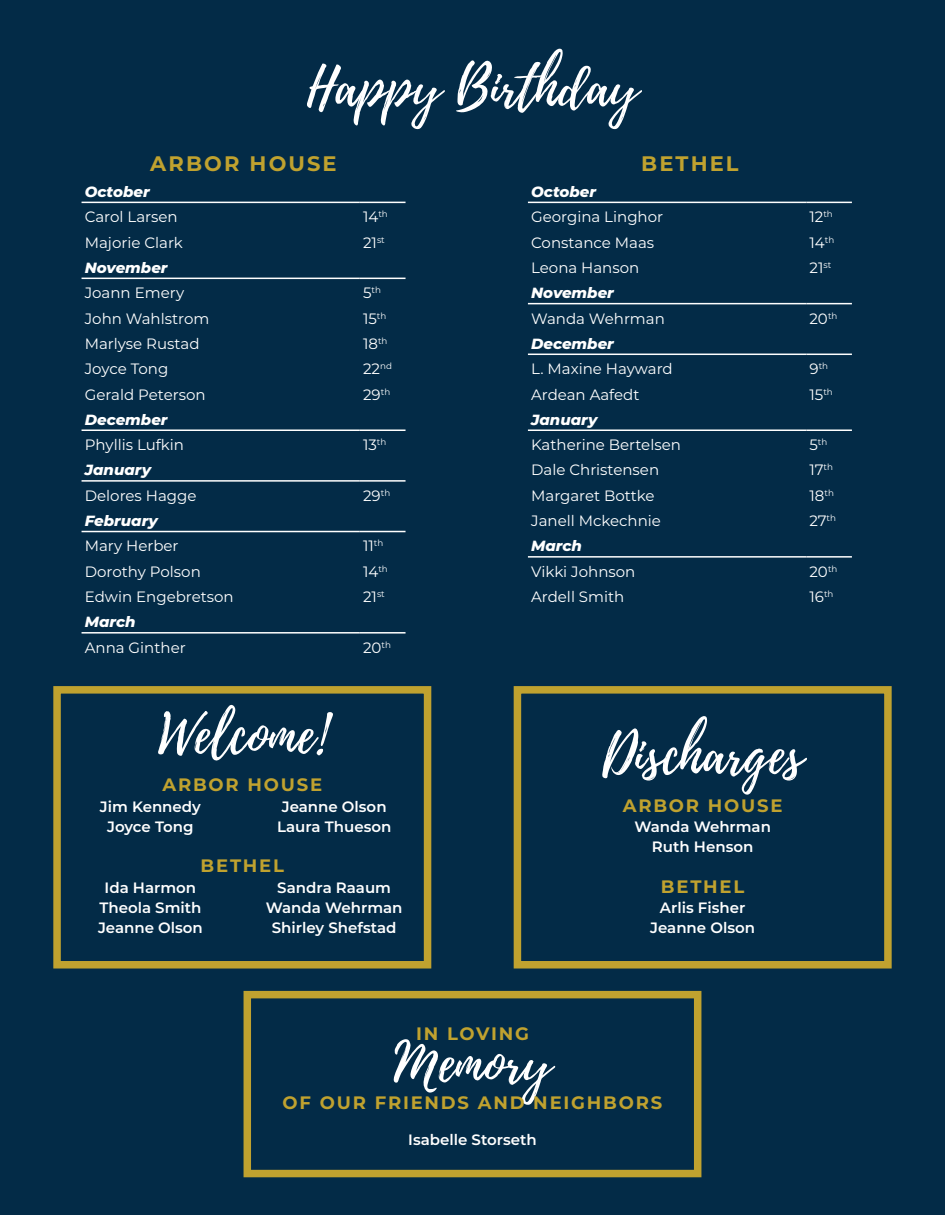
<style>
.page{position:relative;width:945px;height:1215px;background:#032b47}
.page>*{position:absolute;margin:0;border:0;box-sizing:border-box;transform-origin:0 0}
.t1{font:54px "Playlist Script";color:#fff}
.t2{font:700 21px "Montserrat";letter-spacing:.1em;color:#c0a22f}
.t3{font:700 18px "Montserrat";letter-spacing:.1em;color:#c0a22f}
.t4{font:15px "Montserrat";color:#fff}
.t5{font:600 15px/20.2px "Montserrat";color:#fff;text-align:center}
.t6{font:italic 800 15px "Montserrat";color:#fff}
.t7{font:8.7px "Montserrat";color:#fff}
.s1{font-size:15px}
</style>
<div class="page">
<hr style="left:82px;top:202px;width:278px;height:1px;background:#fff">
<hr style="left:360px;top:202px;width:46px;height:1px;background:#fff">
<hr style="left:82px;top:278px;width:278px;height:1px;background:#fff">
<hr style="left:360px;top:278px;width:46px;height:1px;background:#fff">
<hr style="left:82px;top:429px;width:278px;height:2px;background:#fff">
<hr style="left:360px;top:429px;width:46px;height:2px;background:#fff">
<hr style="left:82px;top:480px;width:278px;height:2px;background:#fff">
<hr style="left:360px;top:480px;width:46px;height:2px;background:#fff">
<hr style="left:82px;top:531px;width:278px;height:1px;background:#fff">
<hr style="left:360px;top:531px;width:46px;height:1px;background:#fff">
<hr style="left:82px;top:632px;width:278px;height:2px;background:#fff">
<hr style="left:360px;top:632px;width:46px;height:2px;background:#fff">
<hr style="left:528px;top:202px;width:278px;height:1px;background:#fff">
<hr style="left:806px;top:202px;width:46px;height:1px;background:#fff">
<hr style="left:528px;top:303px;width:278px;height:1px;background:#fff">
<hr style="left:806px;top:303px;width:46px;height:1px;background:#fff">
<hr style="left:528px;top:354px;width:278px;height:1px;background:#fff">
<hr style="left:806px;top:354px;width:46px;height:1px;background:#fff">
<hr style="left:528px;top:429px;width:278px;height:2px;background:#fff">
<hr style="left:806px;top:429px;width:46px;height:2px;background:#fff">
<hr style="left:528px;top:556px;width:278px;height:2px;background:#fff">
<hr style="left:806px;top:556px;width:46px;height:2px;background:#fff">
<div style="left:244px;top:991px;width:457px;height:186px;border:8px solid #c0a22f"></div>
<div style="left:53px;top:686px;width:378px;height:283px;border:8px solid #c0a22f"></div>
<div style="left:514px;top:686px;width:378px;height:283px;border:8px solid #c0a22f"></div>
<h1 class="t1" style="left:307px;top:49px;width:333px">Happy Birthday</h1>
<h2 class="t2" style="left:150px;top:148px;width:188px">ARBOR HOUSE</h2>
<p class="t6" style="left:85px;top:181px;width:66px">October</p>
<p class="t4" style="left:85px;top:207px;width:94px">Carol Larsen</p>
<p class="t4" style="left:363px;top:207px;width:26px">14<sup>th</sup></p>
<p class="t4" style="left:85px;top:232px;width:100px">Majorie Clark</p>
<p class="t4" style="left:363px;top:232px;width:23px">21<sup>st</sup></p>
<p class="t6" style="left:85px;top:257px;width:84px">November</p>
<p class="t4" style="left:85px;top:283px;width:101px">Joann Emery</p>
<p class="t7" style="left:363px;top:284px;width:19px"><span class="s1">5</span>th</p>
<p class="t4" style="left:85px;top:308px;width:126px">John Wahlstrom</p>
<p class="t4" style="left:363px;top:308px;width:25px">15<sup>th</sup></p>
<p class="t4" style="left:85px;top:333px;width:116px">Marlyse Rustad</p>
<p class="t4" style="left:363px;top:333px;width:26px">18<sup>th</sup></p>
<p class="t4" style="left:85px;top:359px;width:85px">Joyce Tong</p>
<p class="t4" style="left:363px;top:359px;width:30px">22<sup>nd</sup></p>
<p class="t4" style="left:85px;top:384px;width:122px">Gerald Peterson</p>
<p class="t4" style="left:363px;top:384px;width:29px">29<sup>th</sup></p>
<p class="t6" style="left:85px;top:409px;width:84px">December</p>
<p class="t4" style="left:85px;top:435px;width:101px">Phyllis Lufkin</p>
<p class="t4" style="left:363px;top:435px;width:25px">13<sup>th</sup></p>
<p class="t6" style="left:85px;top:459px;width:68px">January</p>
<p class="t4" style="left:85px;top:485px;width:113px">Delores Hagge</p>
<p class="t4" style="left:363px;top:485px;width:29px">29<sup>th</sup></p>
<p class="t6" style="left:85px;top:510px;width:75px">February</p>
<p class="t4" style="left:85px;top:536px;width:95px">Mary Herber</p>
<p class="t4" style="left:363px;top:536px;width:22px">11<sup>th</sup></p>
<p class="t4" style="left:85px;top:561px;width:118px">Dorothy Polson</p>
<p class="t4" style="left:363px;top:561px;width:26px">14<sup>th</sup></p>
<p class="t4" style="left:85px;top:586px;width:150px">Edwin Engebretson</p>
<p class="t4" style="left:363px;top:586px;width:23px">21<sup>st</sup></p>
<p class="t6" style="left:85px;top:611px;width:52px">March</p>
<p class="t4" style="left:85px;top:637px;width:102px">Anna Ginther</p>
<p class="t4" style="left:363px;top:637px;width:30px">20<sup>th</sup></p>
<h2 class="t2" style="left:641px;top:148px;width:99px">BETHEL</h2>
<p class="t6" style="left:531px;top:181px;width:66px">October</p>
<p class="t4" style="left:531px;top:207px;width:134px">Georgina Linghor</p>
<p class="t4" style="left:809px;top:207px;width:25px">12<sup>th</sup></p>
<p class="t4" style="left:531px;top:232px;width:125px">Constance Maas</p>
<p class="t4" style="left:809px;top:232px;width:26px">14<sup>th</sup></p>
<p class="t4" style="left:531px;top:257px;width:110px">Leona Hanson</p>
<p class="t4" style="left:809px;top:257px;width:23px">21<sup>st</sup></p>
<p class="t6" style="left:531px;top:282px;width:84px">November</p>
<p class="t4" style="left:531px;top:308px;width:135px">Wanda Wehrman</p>
<p class="t4" style="left:809px;top:308px;width:30px">20<sup>th</sup></p>
<p class="t6" style="left:531px;top:333px;width:84px">December</p>
<p class="t4" style="left:531px;top:359px;width:143px">L. Maxine Hayward</p>
<p class="t7" style="left:809px;top:360px;width:20px"><span class="s1">9</span>th</p>
<p class="t4" style="left:531px;top:384px;width:110px">Ardean Aafedt</p>
<p class="t4" style="left:809px;top:384px;width:25px">15<sup>th</sup></p>
<p class="t6" style="left:531px;top:409px;width:68px">January</p>
<p class="t4" style="left:531px;top:435px;width:151px">Katherine Bertelsen</p>
<p class="t7" style="left:809px;top:436px;width:19px"><span class="s1">5</span>th</p>
<p class="t4" style="left:531px;top:460px;width:130px">Dale Christensen</p>
<p class="t4" style="left:809px;top:460px;width:25px">17<sup>th</sup></p>
<p class="t4" style="left:531px;top:485px;width:125px">Margaret Bottke</p>
<p class="t4" style="left:809px;top:485px;width:26px">18<sup>th</sup></p>
<p class="t4" style="left:531px;top:510px;width:131px">Janell Mckechnie</p>
<p class="t4" style="left:809px;top:510px;width:28px">27<sup>th</sup></p>
<p class="t6" style="left:531px;top:535px;width:52px">March</p>
<p class="t4" style="left:531px;top:561px;width:106px">Vikki Johnson</p>
<p class="t4" style="left:809px;top:561px;width:30px">20<sup>th</sup></p>
<p class="t4" style="left:531px;top:586px;width:95px">Ardell Smith</p>
<p class="t4" style="left:809px;top:586px;width:26px">16<sup>th</sup></p>
<h1 class="t1" style="left:158px;top:696px;width:170px">Welcome!</h1>
<p class="t3" style="left:162px;top:772px;width:161px">ARBOR HOUSE</p>
<p class="t5" style="left:100px;top:796px;width:103px">Jim Kennedy<br>Joyce Tong</p>
<p class="t5" style="left:277px;top:796px;width:116px">Jeanne Olson<br>Laura Thueson</p>
<p class="t3" style="left:201px;top:853px;width:85px">BETHEL</p>
<p class="t5" style="left:98px;top:877px;width:106px">Ida Harmon<br>Theola Smith<br>Jeanne Olson</p>
<p class="t5" style="left:266px;top:877px;width:138px">Sandra Raaum<br>Wanda Wehrman<br>Shirley Shefstad</p>
<h1 class="t1" style="left:602px;top:716px;width:202px">Discharges</h1>
<p class="t3" style="left:623px;top:792px;width:161px">ARBOR HOUSE</p>
<p class="t5" style="left:634px;top:816px;width:138px">Wanda Wehrman<br>Ruth Henson</p>
<p class="t3" style="left:661px;top:873px;width:85px">BETHEL</p>
<p class="t5" style="left:650px;top:897px;width:106px">Arlis Fisher<br>Jeanne Olson</p>
<p class="t3" style="left:416px;top:1021px;width:114px">IN LOVING</p>
<h1 class="t1" style="left:394px;top:1024px;width:159px">Memory</h1>
<p class="t3" style="left:283px;top:1089px;width:381px">OF OUR FRIENDS AND NEIGHBORS</p>
<p class="t5" style="left:408px;top:1129px;width:130px">Isabelle Storseth</p>
</div>
